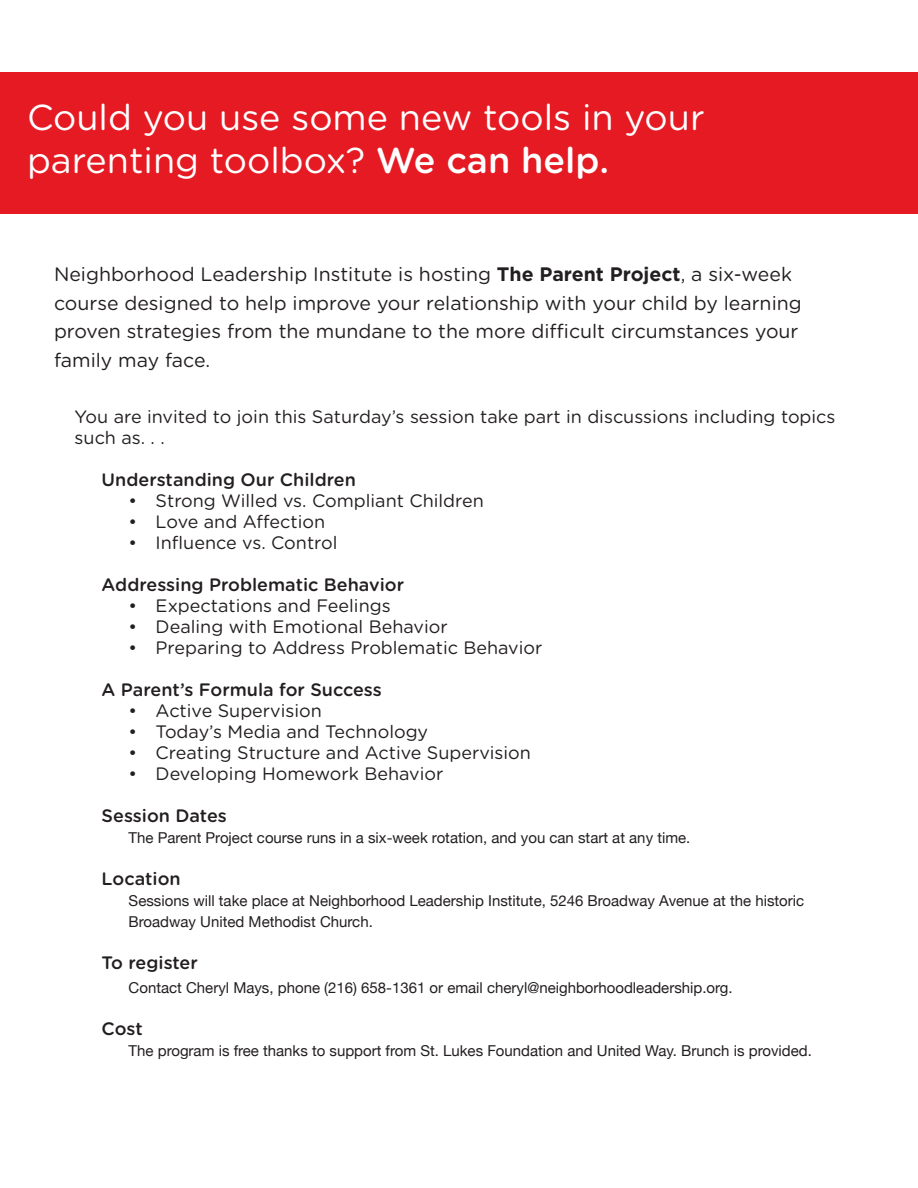
<style>
.page{position:relative;width:918px;height:1188px;background:#fff}
.page>*{position:absolute;margin:0;border:0;box-sizing:border-box;transform-origin:0 0}
.t1{font:36px/43.2px "Gotham Rounded";color:#fff}
.t2{font:19.5px/28.5px "Gotham Rounded";color:#231f20}
.t3{font:18px/21px "Gotham Rounded";color:#231f20}
.t4{font:500 18px "Gotham Rounded";color:#231f20}
.t5{font:15px/21.6px "Helvetica Neue";color:#231f20}
.s1{font-weight:500}
.s2{font-family:"Gotham";font-weight:700}
</style>
<div class="page">
<div style="left:0;top:72px;width:918px;height:142px;background:#e51a23"></div>
<p class="t1" style="left:27px;top:94px;width:679px">Could you use some new tools in your parenting toolbox? <span class="s1">We can help.</span></p>
<p class="t2" style="left:54px;top:259px;width:749px">Neighborhood Leadership Institute is hosting <span class="s2">The Parent Project</span>, a six-week course designed to help improve your relationship with your child by learning proven strategies from the mundane to the more difficult circumstances your family may face.</p>
<p class="t3" style="left:75px;top:405px;width:762px">You are invited to join this Saturday’s session take part in discussions including topics such as. . .</p>
<p class="t4" style="left:102px;top:467px;width:256px">Understanding Our Children</p>
<p class="t3" style="left:129px;top:489px;width:357px">• Strong Willed vs. Compliant Children</p>
<p class="t3" style="left:129px;top:510px;width:198px">• Love and Affection</p>
<p class="t3" style="left:129px;top:531px;width:210px">• Influence vs. Control</p>
<p class="t4" style="left:102px;top:572px;width:304px">Addressing Problematic Behavior</p>
<p class="t3" style="left:129px;top:594px;width:264px">• Expectations and Feelings</p>
<p class="t3" style="left:129px;top:615px;width:321px">• Dealing with Emotional Behavior</p>
<p class="t3" style="left:129px;top:636px;width:415px">• Preparing to Address Problematic Behavior</p>
<p class="t4" style="left:102px;top:677px;width:282px">A Parent’s Formula for Success</p>
<p class="t3" style="left:129px;top:699px;width:195px">• Active Supervision</p>
<p class="t3" style="left:129px;top:720px;width:301px">• Today’s Media and Technology</p>
<p class="t3" style="left:129px;top:741px;width:404px">• Creating Structure and Active Supervision</p>
<p class="t3" style="left:129px;top:762px;width:316px">• Developing Homework Behavior</p>
<p class="t4" style="left:102px;top:803px;width:127px">Session Dates</p>
<p class="t5" style="left:129px;top:827px;width:563px">The Parent Project course runs in a six-week rotation, and you can start at any time.</p>
<p class="t4" style="left:102px;top:866px;width:81px">Location</p>
<p class="t5" style="left:129px;top:890px;width:677px">Sessions will take place at Neighborhood Leadership Institute, 5246 Broadway Avenue at the historic<br>Broadway United Methodist Church.</p>
<p class="t4" style="left:102px;top:950px;width:98px">To register</p>
<p class="t5" style="left:129px;top:977px;width:605px">Contact Cheryl Mays, phone (216) 658-1361 or email cheryl@neighborhoodleadership.org.</p>
<p class="t4" style="left:102px;top:1016px;width:43px">Cost</p>
<p class="t5" style="left:129px;top:1040px;width:685px">The program is free thanks to support from St. Lukes Foundation and United Way. Brunch is provided.</p>
</div>
